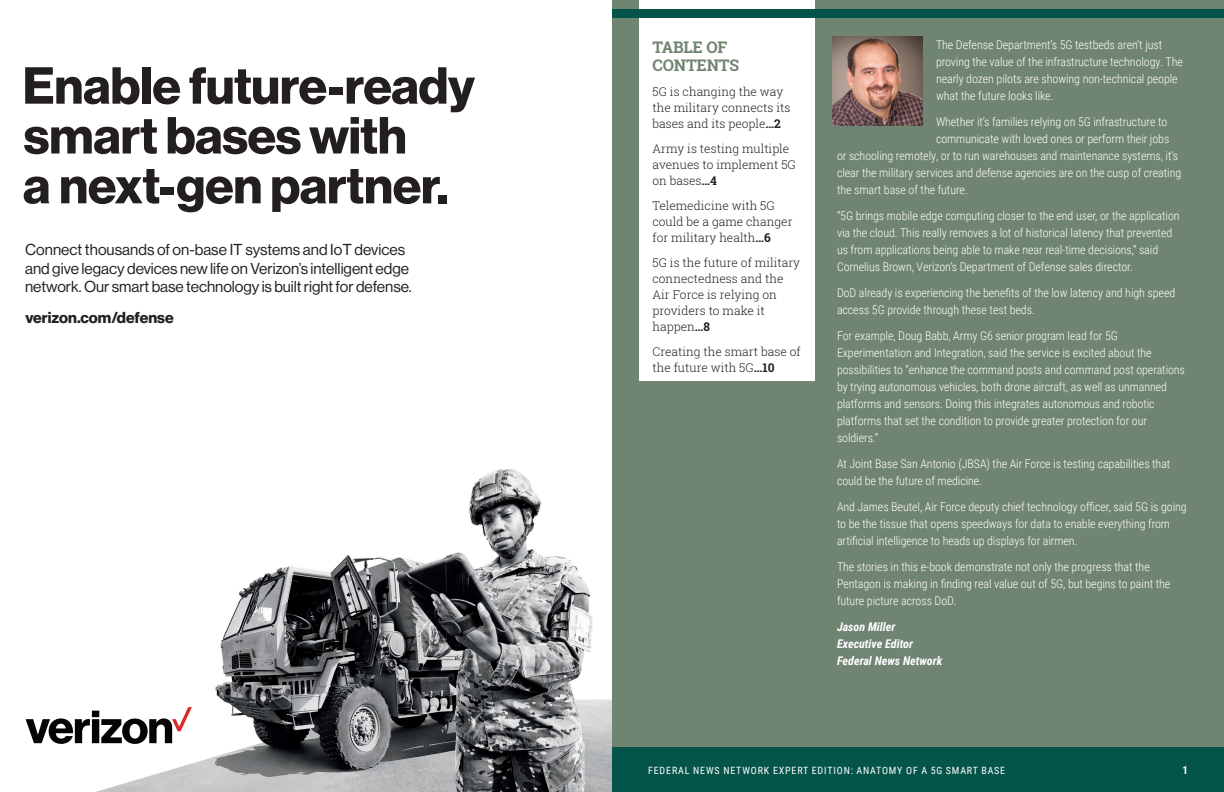
<style>
.page{position:relative;width:1224px;height:792px;background:#fff}
.page>*{position:absolute;margin:0;border:0;box-sizing:border-box;transform-origin:0 0}
.t1{font:700 50.9px/49.8px "Verizon NHGDS";letter-spacing:-.005em;color:#231f20}
.t2{font:700 46.7px/45.7px "Verizon NHGDS";letter-spacing:-.01em;color:#231f20}
.t3{font:700 16px/18px "Roboto Slab";letter-spacing:-.01em;color:#708472}
.t4{font:15.5px/18.6px "Verizon NHGDS";color:#231f20}
.t5{font:700 15.5px "Verizon NHGDS";color:#231f20}
.t6{font:300 12px/17px "Roboto Condensed";letter-spacing:-.005em;color:#fff}
.t7{font:300 12px/16px "Roboto Slab";color:#231f20}
.t8{font:italic 700 12px/17px "Roboto Condensed";color:#fff}
.t9{font:700 11px "Roboto Condensed";color:#fff}
.t10{font:10px "Roboto Condensed";letter-spacing:.085em;color:#fff}
.s1{font-weight:700}
</style>
<div class="page">
<div style="left:612px;top:747px;width:612px;height:45px;background:#045449"></div>
<div style="left:612px;top:0;width:612px;height:747px;background:#708472"></div>
<img style="left:832px;top:36px;width:90px;height:90px">
<img style="left:96px;top:469px;width:516px;height:323px">
<img style="left:96px;top:698px;width:102px;height:51px">
<svg style="left:26px;top:707px;width:166px;height:55px"></svg>
<div style="left:639px;top:0;width:175px;height:381px;background:#fff"></div>
<div style="left:612px;top:9px;width:612px;height:9px;background:#045449"></div>
<h1 class="t1" style="left:23px;top:60px;width:454px">Enable future-ready smart bases with<br>a next-gen partner.</h1>
<h2 class="t2" style="left:25px;top:231px;width:416px">Enable future-ready smart bases with</h2>
<p class="t4" style="left:25px;top:240px;width:388px">Connect thousands of on-base IT systems and IoT devices and give legacy devices new life on Verizon’s intelligent edge network. Our smart base technology is built right for defense.</p>
<p class="t5" style="left:25px;top:308px;width:150px">verizon.com/defense</p>
<h3 class="t3" style="left:652px;top:38px;width:88px">TABLE OF<br>CONTENTS</h3>
<p class="t7" style="left:652px;top:83px;width:140px">5G is changing the way the military connects its bases and its people<span class="s1">…2</span></p>
<p class="t7" style="left:652px;top:140px;width:145px">Army is testing multiple avenues to implement 5G on bases<span class="s1">…4</span></p>
<p class="t7" style="left:652px;top:197px;width:142px">Telemedicine with 5G could be a game changer for military health<span class="s1">…6</span></p>
<p class="t7" style="left:652px;top:254px;width:149px">5G is the future of military connectedness and the<br>Air Force is relying on providers to make it happen<span class="s1">…8</span></p>
<p class="t7" style="left:652px;top:343px;width:150px">Creating the smart base of the future with 5G<span class="s1">…10</span></p>
<p class="t6" style="left:936px;top:35px;width:249px">The Defense Department’s 5G testbeds aren’t just proving the value of the infrastructure technology. The nearly dozen pilots are showing non-technical people what the future looks like.</p>
<p class="t6" style="left:936px;top:112px;width:233px">Whether it’s families relying on 5G infrastructure to</p>
<p class="t6" style="left:936px;top:129px;width:235px">communicate with loved ones or perform their jobs</p>
<p class="t6" style="left:837px;top:146px;width:343px">or schooling remotely, or to run warehouses and maintenance systems, it’s</p>
<p class="t6" style="left:837px;top:163px;width:346px">clear the military services and defense agencies are on the cusp of creating</p>
<p class="t6" style="left:837px;top:180px;width:132px">the smart base of the future.</p>
<p class="t6" style="left:837px;top:206px;width:344px">“5G brings mobile edge computing closer to the end user, or the application via the cloud. This really removes a lot of historical latency that prevented us from applications being able to make near real-time decisions,” said Cornelius Brown, Verizon’s Department of Defense sales director.</p>
<p class="t6" style="left:837px;top:283px;width:340px">DoD already is experiencing the benefits of the low latency and high speed access 5G provide through these test beds.</p>
<p class="t6" style="left:837px;top:326px;width:350px">For example, Doug Babb, Army G6 senior program lead for 5G Experimentation and Integration, said the service is excited about the possibilities to “enhance the command posts and command post operations by trying autonomous vehicles, both drone aircraft, as well as unmanned platforms and sensors. Doing this integrates autonomous and robotic platforms that set the condition to provide greater protection for our soldiers.”</p>
<p class="t6" style="left:837px;top:454px;width:335px">At Joint Base San Antonio (JBSA) the Air Force is testing capabilities that could be the future of medicine.</p>
<p class="t6" style="left:837px;top:497px;width:351px">And James Beutel, Air Force deputy chief technology officer, said 5G is going to be the tissue that opens speedways for data to enable everything from artificial intelligence to heads up displays for airmen.</p>
<p class="t6" style="left:837px;top:557px;width:335px">The stories in this e-book demonstrate not only the progress that the<br>Pentagon is making in finding real value out of 5G, but begins to paint the future picture across DoD.</p>
<p class="t8" style="left:837px;top:617px;width:107px">Jason Miller<br>Executive Editor<br>Federal News Network</p>
<p class="t10" style="left:648px;top:763px;width:359px">FEDERAL NEWS NETWORK EXPERT EDITION: ANATOMY OF A 5G SMART BASE</p>
<p class="t9" style="left:1182px;top:762px;width:7px">1</p>
</div>
